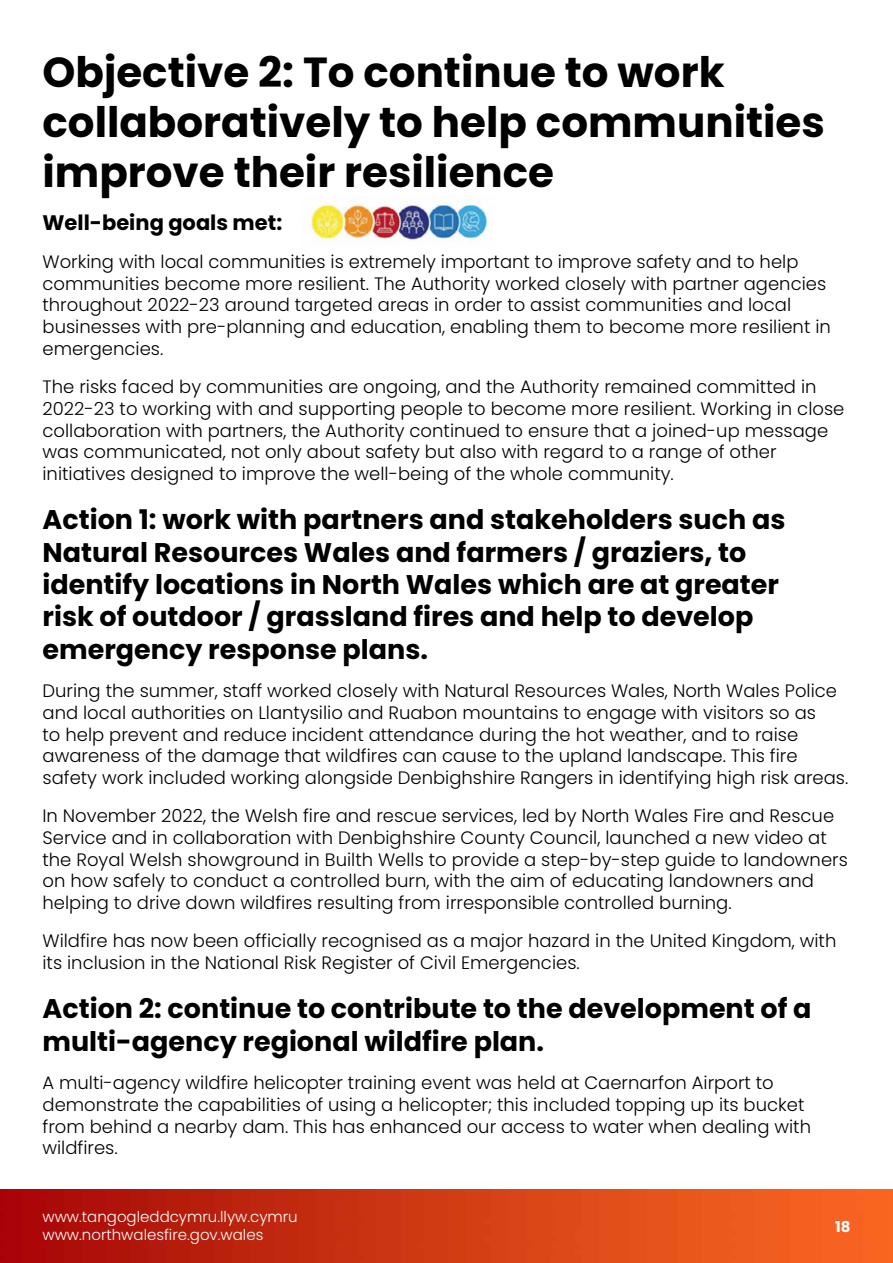
<style>
.page{position:relative;width:893px;height:1263px;background:#fff}
.page>*{position:absolute;margin:0;border:0;box-sizing:border-box;transform-origin:0 0}
.t1{font:700 42px/50.4px "Poppins";color:#000}
.t2{font:700 27px/32.4px "Poppins";color:#000}
.t3{font:700 21px "Poppins";color:#000}
.t4{font:300 18px/21.6px "Poppins";color:#000}
.t5{font:300 15px/18px "Poppins";color:#fff}
.t6{font:700 15px "Poppins";color:#fff}
</style>
<div class="page">
<img style="left:0;top:1190px;width:893px;height:73px">
<img style="left:304px;top:196px;width:190px;height:47px">
<h1 class="t1" style="left:43px;top:47px;width:784px">Objective 2: To continue to work collaboratively to help communities improve their resilience</h1>
<p class="t3" style="left:43px;top:210px;width:241px">Well-being goals met:</p>
<p class="t4" style="left:43px;top:251px;width:790px">Working with local communities is extremely important to improve safety and to help communities become more resilient. The Authority worked closely with partner agencies throughout 2022-23 around targeted areas in order to assist communities and local businesses with pre-planning and education, enabling them to become more resilient in emergencies.</p>
<p class="t4" style="left:43px;top:376px;width:803px">The risks faced by communities are ongoing, and the Authority remained committed in 2022-23 to working with and supporting people to become more resilient. Working in close collaboration with partners, the Authority continued to ensure that a joined-up message was communicated, not only about safety but also with regard to a range of other initiatives designed to improve the well-being of the whole community.</p>
<p class="t2" style="left:43px;top:504px;width:744px">Action 1: work with partners and stakeholders such as Natural Resources Wales and farmers / graziers, to identify locations in North Wales which are at greater risk of outdoor / grassland fires and help to develop emergency response plans.</p>
<p class="t4" style="left:43px;top:680px;width:807px">During the summer, staff worked closely with Natural Resources Wales, North Wales Police and local authorities on Llantysilio and Ruabon mountains to engage with visitors so as<br>to help prevent and reduce incident attendance during the hot weather, and to raise awareness of the damage that wildfires can cause to the upland landscape. This fire safety work included working alongside Denbighshire Rangers in identifying high risk areas.</p>
<p class="t4" style="left:43px;top:805px;width:807px">In November 2022, the Welsh fire and rescue services, led by North Wales Fire and Rescue Service and in collaboration with Denbighshire County Council, launched a new video at the Royal Welsh showground in Builth Wells to provide a step-by-step guide to landowners on how safely to conduct a controlled burn, with the aim of educating landowners and helping to drive down wildfires resulting from irresponsible controlled burning.</p>
<p class="t4" style="left:43px;top:930px;width:795px">Wildfire has now been officially recognised as a major hazard in the United Kingdom, with its inclusion in the National Risk Register of Civil Emergencies.</p>
<h2 class="t2" style="left:43px;top:993px;width:770px">Action 2: continue to contribute to the development of a multi-agency regional wildfire plan.</h2>
<p class="t4" style="left:43px;top:1072px;width:770px">A multi-agency wildfire helicopter training event was held at Caernarfon Airport to demonstrate the capabilities of using a helicopter; this included topping up its bucket from behind a nearby dam. This has enhanced our access to water when dealing with wildfires.</p>
<p class="t5" style="left:43px;top:1207px;width:257px">www.tangogleddcymru.llyw.cymru www.northwalesfire.gov.wales</p>
<p class="t6" style="left:835px;top:1218px;width:17px">18</p>
</div>
